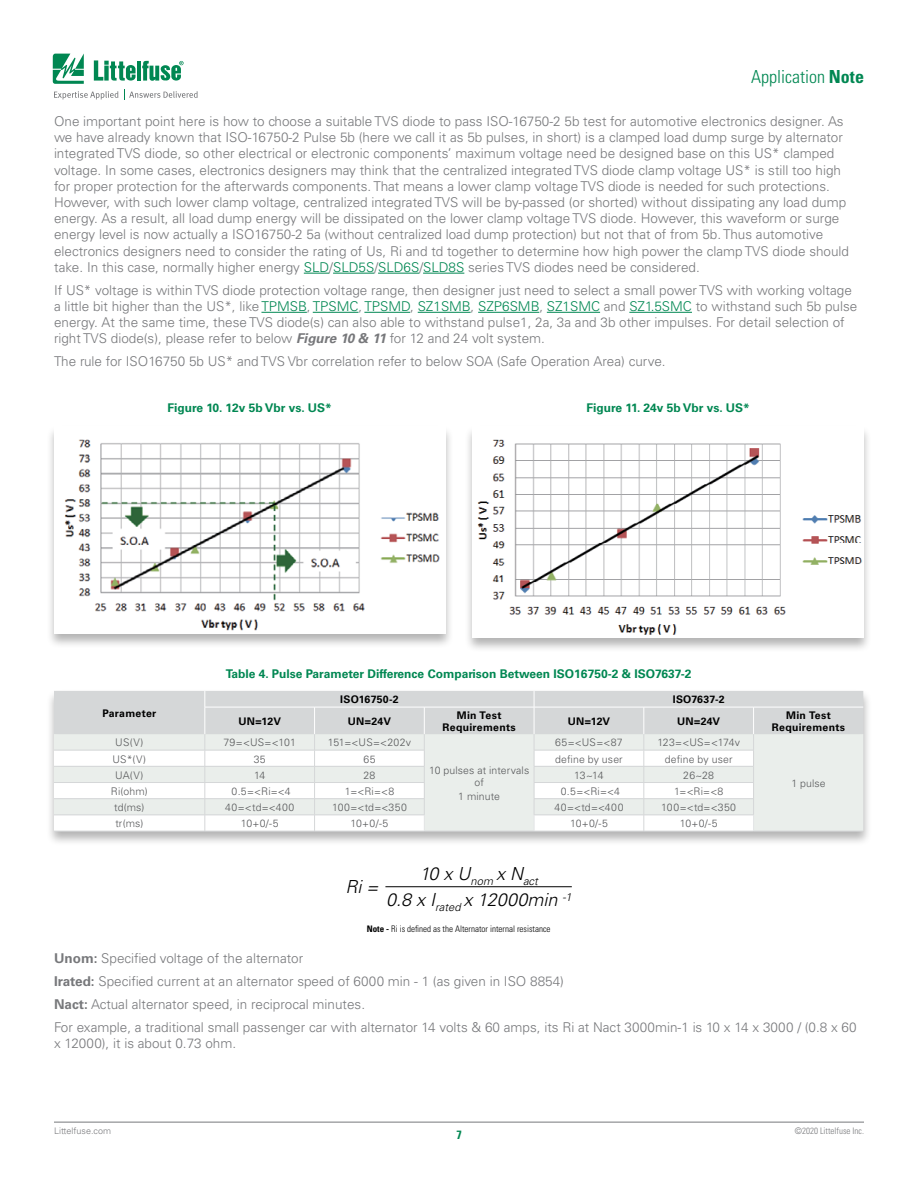
<style>
.page{position:relative;width:918px;height:1188px;background:#fff}
.page>*{position:absolute;margin:0;border:0;box-sizing:border-box;transform-origin:0 0}
.t1{font:italic 300 18px/26.1px "Univers LT Std";color:#000;text-align:center}
.t2{font:300 condensed 18px "Univers LT Std";color:#008752}
.t3{font:300 13.5px/16.2px "Univers LT Std";color:#77787b}
.t4{font:700 12px "Univers LT Std";color:#008752}
.t5{font:700 condensed 12px "Univers LT Std";color:#008752}
.t6{font:300 10.5px/12.6px "Univers LT Std";letter-spacing:.01em;color:#58595b;text-align:center}
.t7{font:700 10.5px/12.6px "Univers LT Std";letter-spacing:.025em;color:#000;text-align:center}
.t8{font:300 10.5px "Univers LT Std";letter-spacing:-.015em;color:#58595b}
.t9{font:300 condensed 9px "Univers LT Std";color:#000}
.t10{font:300 condensed 9px "Univers LT Std";color:#77787b}
.t11{font:300 9px "Univers LT Std";color:#77787b}
.s1{font-weight:700}
.s2{color:#008752}
.s3{font-weight:700;font-style:italic}
.s4{font-stretch:normal}
</style>
<div class="page">
<hr style="left:54px;top:1122px;width:810px;height:1px;background:#77787b">
<svg style="left:53px;top:54px;width:31px;height:30px"></svg>
<hr style="left:137px;top:61px;width:4px;height:20px;background:#008752">
<svg style="left:142px;top:61px;width:42px;height:20px"></svg>
<svg style="left:94px;top:60px;width:42px;height:21px"></svg>
<svg style="left:54px;top:91px;width:64px;height:9px"></svg>
<svg style="left:124px;top:90px;width:74px;height:10px"></svg>
<svg style="left:304px;top:273px;width:25px;height:1px"></svg>
<hr style="left:333px;top:273px;width:41px;height:1px;background:#008752">
<hr style="left:378px;top:273px;width:41px;height:1px;background:#008752">
<hr style="left:423px;top:273px;width:41px;height:1px;background:#008752">
<hr style="left:261px;top:312px;width:46px;height:1px;background:#008752">
<hr style="left:313px;top:312px;width:46px;height:1px;background:#008752">
<hr style="left:364px;top:312px;width:46px;height:1px;background:#008752">
<hr style="left:418px;top:312px;width:53px;height:1px;background:#008752">
<hr style="left:478px;top:312px;width:61px;height:1px;background:#008752">
<hr style="left:547px;top:312px;width:53px;height:1px;background:#008752">
<hr style="left:629px;top:312px;width:63px;height:1px;background:#008752">
<div style="left:45px;top:689px;width:827px;height:157px;background:#000;opacity:.3"></div>
<hr style="left:54px;top:831px;width:151px;height:1px;background:#d5d7d8">
<hr style="left:205px;top:831px;width:110px;height:1px;background:#d5d7d8">
<hr style="left:315px;top:831px;width:109px;height:1px;background:#d5d7d8">
<hr style="left:424px;top:831px;width:110px;height:1px;background:#d5d7d8">
<hr style="left:534px;top:831px;width:110px;height:1px;background:#d5d7d8">
<hr style="left:644px;top:831px;width:110px;height:1px;background:#d5d7d8">
<hr style="left:754px;top:831px;width:109px;height:1px;background:#d5d7d8">
<svg style="left:54px;top:691px;width:809px;height:140px"></svg>
<div style="left:46px;top:424px;width:407px;height:225px;background:#000;opacity:.3"></div>
<img style="left:54px;top:426px;width:391px;height:207px">
<div style="left:465px;top:424px;width:407px;height:228px;background:#000;opacity:.3"></div>
<img style="left:473px;top:426px;width:391px;height:211px">
<hr style="left:385px;top:886px;width:187px;height:1px;background:#000">
<h1 class="t2" style="left:751px;top:66px;width:114px">Application <span class="s1">Note</span></h1>
<p class="t3" style="left:54px;top:113px;width:797px">One important point here is how to choose a suitable TVS diode to pass ISO-16750-2 5b test for automotive electronics designer. As we have already known that ISO-16750-2 Pulse 5b (here we call it as 5b pulses, in short) is a clamped load dump surge by alternator integrated TVS diode, so other electrical or electronic components’ maximum voltage need be designed base on this US* clamped voltage. In some cases, electronics designers may think that the centralized integrated TVS diode clamp voltage US* is still too high for proper protection for the afterwards components. That means a lower clamp voltage TVS diode is needed for such protections.<br>However, with such lower clamp voltage, centralized integrated TVS will be by-passed (or shorted) without dissipating any load dump energy. As a result, all load dump energy will be dissipated on the lower clamp voltage TVS diode. However, this waveform or surge energy level is now actually a ISO16750-2 5a (without centralized load dump protection) but not that of from 5b. Thus automotive electronics designers need to consider the rating of Us, Ri and td together to determine how high power the clamp TVS diode should take. In this case, normally higher energy <span class="s2">SLD</span>/<span class="s2">SLD5S</span>/<span class="s2">SLD6S</span>/<span class="s2">SLD8S</span> series TVS diodes need be considered.</p>
<p class="t3" style="left:54px;top:282px;width:805px">If US* voltage is within TVS diode protection voltage range, then designer just need to select a small power TVS with working voltage a little bit higher than the US*, like <span class="s2">TPMSB</span>, <span class="s2">TPSMC</span>, <span class="s2">TPSMD</span>, <span class="s2">SZ1SMB</span>, <span class="s2">SZP6SMB</span>, <span class="s2">SZ1SMC</span> and <span class="s2">SZ1.5SMC</span> to withstand such 5b pulse energy. At the same time, these TVS diode(s) can also able to withstand pulse1, 2a, 3a and 3b other impulses. For detail selection of right TVS diode(s), please refer to below <span class="s3">Figure 10 &amp; 11</span> for 12 and 24 volt system.</p>
<p class="t3" style="left:54px;top:353px;width:613px">The rule for ISO16750 5b US* and TVS Vbr correlation refer to below SOA (Safe Operation Area) curve.</p>
<p class="t4" style="left:168px;top:401px;width:166px">Figure 10. 12v 5b Vbr vs. US*</p>
<p class="t4" style="left:587px;top:401px;width:165px">Figure 11. 24v 5b Vbr vs. US*</p>
<p class="t4" style="left:226px;top:667px;width:467px">Table 4. Pulse Parameter Difference Comparison Between ISO16750-2 &amp; ISO7637-2</p>
<p class="t7" style="left:102px;top:707px;width:55px">Parameter</p>
<p class="t7" style="left:340px;top:693px;width:60px">ISO16750-2</p>
<p class="t7" style="left:673px;top:693px;width:53px">ISO7637-2</p>
<p class="t7" style="left:238px;top:715px;width:44px">UN=12V</p>
<p class="t7" style="left:348px;top:715px;width:45px">UN=24V</p>
<p class="t7" style="left:443px;top:709px;width:75px">Min Test<br>Requirements</p>
<p class="t7" style="left:568px;top:715px;width:44px">UN=12V</p>
<p class="t7" style="left:677px;top:715px;width:45px">UN=24V</p>
<p class="t7" style="left:772px;top:709px;width:75px">Min Test<br>Requirements</p>
<p class="t6" style="left:115px;top:736px;width:30px">US(V)</p>
<p class="t6" style="left:224px;top:736px;width:74px">79=&lt;US=&lt;101</p>
<p class="t6" style="left:328px;top:736px;width:85px">151=&lt;US=&lt;202v</p>
<p class="t6" style="left:555px;top:736px;width:69px">65=&lt;US=&lt;87</p>
<p class="t8" style="left:657px;top:736px;width:84px">123=&lt;US=&lt;174v</p>
<p class="t6" style="left:113px;top:753px;width:35px">US*(V)</p>
<p class="t6" style="left:254px;top:753px;width:14px">35</p>
<p class="t6" style="left:363px;top:753px;width:14px">65</p>
<p class="t6" style="left:555px;top:753px;width:69px">define by user</p>
<p class="t6" style="left:665px;top:753px;width:69px">define by user</p>
<p class="t6" style="left:115px;top:769px;width:30px">UA(V)</p>
<p class="t6" style="left:254px;top:769px;width:13px">14</p>
<p class="t6" style="left:363px;top:769px;width:13px">28</p>
<p class="t6" style="left:574px;top:769px;width:31px">13~14</p>
<p class="t6" style="left:683px;top:769px;width:32px">26~28</p>
<p class="t6" style="left:111px;top:785px;width:38px">Ri(ohm)</p>
<p class="t6" style="left:232px;top:785px;width:61px">0.5=&lt;Ri=&lt;4</p>
<p class="t6" style="left:345px;top:785px;width:51px">1=&lt;Ri=&lt;8</p>
<p class="t6" style="left:561px;top:785px;width:61px">0.5=&lt;Ri=&lt;4</p>
<p class="t6" style="left:674px;top:785px;width:51px">1=&lt;Ri=&lt;8</p>
<p class="t6" style="left:114px;top:801px;width:32px">td(ms)</p>
<p class="t6" style="left:225px;top:801px;width:71px">40=&lt;td=&lt;400</p>
<p class="t6" style="left:332px;top:801px;width:76px">100=&lt;td=&lt;350</p>
<p class="t6" style="left:554px;top:801px;width:71px">40=&lt;td=&lt;400</p>
<p class="t6" style="left:661px;top:801px;width:76px">100=&lt;td=&lt;350</p>
<p class="t6" style="left:115px;top:817px;width:30px">tr(ms)</p>
<p class="t6" style="left:241px;top:817px;width:39px">10+0/-5</p>
<p class="t6" style="left:351px;top:817px;width:39px">10+0/-5</p>
<p class="t6" style="left:570px;top:817px;width:39px">10+0/-5</p>
<p class="t6" style="left:680px;top:817px;width:39px">10+0/-5</p>
<p class="t6" style="left:429px;top:763px;width:102px">10 pulses at intervals of</p>
<p class="t6" style="left:458px;top:790px;width:43px">1 minute</p>
<h1 class="t1" style="left:345px;top:874px;width:34px">Ri =</h1>
<h1 class="t1" style="left:386px;top:861px;width:187px">10 x U<sub>nom</sub> x N<sub>act<br></sub>0.8 x I<sub>rated</sub> x 12000min <sup>-1</sup></h1>
<p class="t9" style="left:367px;top:923px;width:185px"><span class="s1">Note -</span> Ri is defined as the Alternator internal resistance</p>
<p class="t6" style="left:791px;top:777px;width:36px">1 pulse</p>
<p class="t3" style="left:54px;top:947px;width:804px;line-height:23px"><span class="s1">Unom:</span> Specified voltage of the alternator<br><span class="s1">Irated:</span> Specified current at an alternator speed of 6000 min - 1 (as given in ISO 8854)<br><span class="s1">Nact:</span> Actual alternator speed, in reciprocal minutes.<br>For example, a traditional small passenger car with alternator 14 volts &amp; 60 amps, its Ri at Nact 3000min-1 is 10 x 14 x 3000 / (0.8 x 60</p>
<p class="t3" style="left:54px;top:1035px;width:184px">x 12000), it is about 0.73 ohm.</p>
<p class="t11" style="left:54px;top:1125px;width:59px">Littelfuse.com</p>
<p class="t10" style="left:795px;top:1125px;width:71px"><span class="s4">©</span>2020 Littelfuse Inc.</p>
<p class="t5" style="left:456px;top:1128px;width:7px">7</p>
</div>
